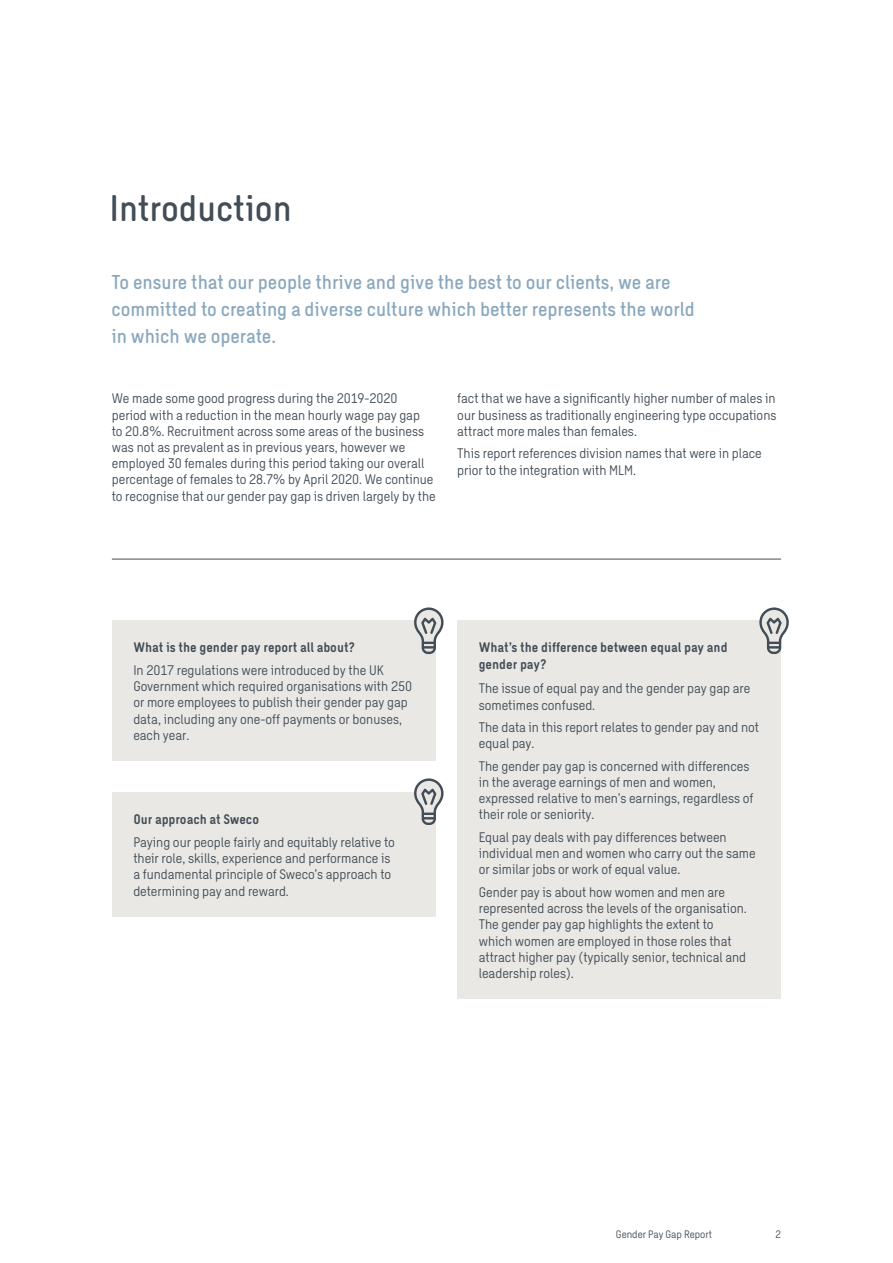
<style>
.page{position:relative;width:893px;height:1263px;background:#fff}
.page>*{position:absolute;margin:0;border:0;box-sizing:border-box;transform-origin:0 0}
.Heading_Intro_24_28{font:500 36px "Sweco Sans";color:#434d57}
.Intro_Quote_13_18{font:500 19.5px/27px "Sweco Sans";color:#8aa8bd}
.Body_text_9_10_8{font:13.5px/16.2px "Sweco Sans";color:#434d57}
.Body_text_9_10_8-2{font:700 13.5px/16.2px "Sweco Sans";color:#434d57}
.Pagina_text_7_9{font:10.5px "Sweco Sans";color:#434d57}
.Pagina_7_9{font:10.5px "Sweco Sans";color:#434d57}
</style>
<div class="page">
<div style="left:458px;top:620px;width:323px;height:379px;background:#e9e8e4"></div>
<div style="left:112px;top:620px;width:324px;height:141px;background:#e9e8e4"></div>
<hr style="left:112px;top:559px;width:669px;height:1px;background:#434d57">
<svg style="left:414px;top:607px;width:29px;height:47px"></svg>
<svg style="left:759px;top:607px;width:30px;height:47px"></svg>
<div style="left:112px;top:792px;width:324px;height:125px;background:#e9e8e4"></div>
<svg style="left:414px;top:778px;width:29px;height:47px"></svg>
<p class="Heading_Intro_24_28" style="left:110px;top:188px;width:184px">Introduction</p>
<p class="Intro_Quote_13_18" style="left:111px;top:268px;width:585px">To ensure that our people thrive and give the best to our clients, we are committed to creating a diverse culture which better represents the world in which we operate.</p>
<p class="Body_text_9_10_8" style="left:112px;top:390px;width:325px">We made some good progress during the 2019-2020 period with a reduction in the mean hourly wage pay gap<br>to 20.8%. Recruitment across some areas of the business was not as prevalent as in previous years, however we employed 30 females during this period taking our overall percentage of females to 28.7% by April 2020. We continue to recognise that our gender pay gap is driven largely by the</p>
<p class="Body_text_9_10_8" style="left:457px;top:390px;width:321px;text-align:justify">fact that we have a significantly higher number of males in our business as traditionally engineering type occupations attract more males than females.</p>
<p class="Body_text_9_10_8" style="left:457px;top:445px;width:306px">This report references division names that were in place prior to the integration with MLM.</p>
<p class="Body_text_9_10_8-2" style="left:133px;top:639px;width:223px">What is the gender pay report all about?</p>
<p class="Body_text_9_10_8" style="left:133px;top:662px;width:280px">In 2017 regulations were introduced by the UK Government which required organisations with 250 or more employees to publish their gender pay gap data, including any one-off payments or bonuses, each year.</p>
<p class="Body_text_9_10_8-2" style="left:133px;top:811px;width:127px">Our approach at Sweco</p>
<p class="Body_text_9_10_8" style="left:133px;top:834px;width:263px">Paying our people fairly and equitably relative to their role, skills, experience and performance is a fundamental principle of Sweco’s approach to determining pay and reward.</p>
<p class="Body_text_9_10_8-2" style="left:479px;top:639px;width:250px">What’s the difference between equal pay and gender pay?</p>
<p class="Body_text_9_10_8" style="left:479px;top:680px;width:273px">The issue of equal pay and the gender pay gap are sometimes confused.</p>
<p class="Body_text_9_10_8" style="left:479px;top:719px;width:282px">The data in this report relates to gender pay and not equal pay.</p>
<p class="Body_text_9_10_8" style="left:479px;top:758px;width:276px">The gender pay gap is concerned with differences in the average earnings of men and women, expressed relative to men’s earnings, regardless of their role or seniority.</p>
<p class="Body_text_9_10_8" style="left:479px;top:829px;width:278px">Equal pay deals with pay differences between individual men and women who carry out the same or similar jobs or work of equal value.</p>
<p class="Body_text_9_10_8" style="left:479px;top:884px;width:270px">Gender pay is about how women and men are represented across the levels of the organisation.<br>The gender pay gap highlights the extent to which women are employed in those roles that attract higher pay (typically senior, technical and leadership roles).</p>
<p class="Pagina_text_7_9" style="left:616px;top:1228px;width:98px">Gender Pay Gap Report</p>
<p class="Pagina_7_9" style="left:776px;top:1228px;width:7px">2</p>
</div>
